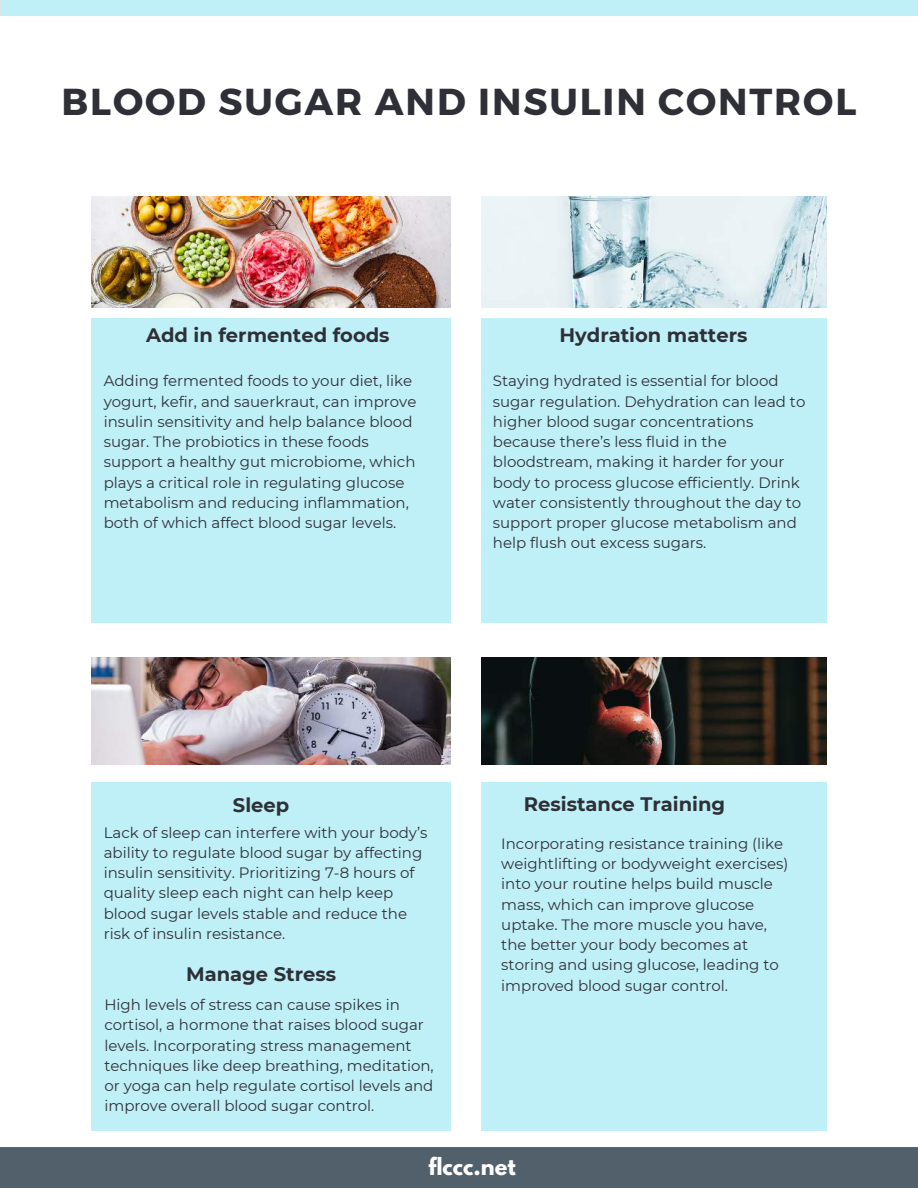
<style>
.page{position:relative;width:918px;height:1188px;background:#fff}
.page>*{position:absolute;margin:0;border:0;box-sizing:border-box;transform-origin:0 0}
.t1{font:700 37.5px "Montserrat";letter-spacing:.05em;color:#2f3037}
.t2{font:700 21px "League Spartan";color:#fff}
.t3{font:700 19.5px "Montserrat";color:#2f3037}
.t4{font:15px/20.2px "Montserrat";color:#2f3037}
</style>
<div class="page">
<div style="left:0;top:1148px;width:918px;height:40px;background:#51606b"></div>
<img style="left:92px;top:196px;width:359px;height:112px">
<img style="left:482px;top:196px;width:344px;height:112px">
<img style="left:92px;top:657px;width:359px;height:107px">
<img style="left:482px;top:657px;width:344px;height:107px">
<h1 class="t1" style="left:62px;top:79px;width:796px">BLOOD SUGAR AND INSULIN CONTROL</h1>
<h3 class="t3" style="left:146px;top:322px;width:245px">Add in fermented foods</h3>
<p class="t4" style="left:104px;top:370px;width:314px">Adding fermented foods to your diet, like yogurt, kefir, and sauerkraut, can improve insulin sensitivity and help balance blood sugar. The probiotics in these foods support a healthy gut microbiome, which plays a critical role in regulating glucose metabolism and reducing inflammation, both of which affect blood sugar levels.</p>
<h3 class="t3" style="left:560px;top:322px;width:189px">Hydration matters</h3>
<p class="t4" style="left:493px;top:370px;width:314px">Staying hydrated is essential for blood sugar regulation. Dehydration can lead to higher blood sugar concentrations because there’s less fluid in the bloodstream, making it harder for your body to process glucose efficiently. Drink water consistently throughout the day to support proper glucose metabolism and help flush out excess sugars.</p>
<h3 class="t3" style="left:233px;top:791px;width:58px">Sleep</h3>
<h3 class="t3" style="left:524px;top:790px;width:203px">Resistance Training</h3>
<p class="t4" style="left:104px;top:822px;width:325px">Lack of sleep can interfere with your body’s ability to regulate blood sugar by affecting insulin sensitivity. Prioritizing 7-8 hours of quality sleep each night can help keep blood sugar levels stable and reduce the risk of insulin resistance.</p>
<p class="t4" style="left:501px;top:833px;width:289px">Incorporating resistance training (like weightlifting or bodyweight exercises) into your routine helps build muscle mass, which can improve glucose uptake. The more muscle you have, the better your body becomes at storing and using glucose, leading to improved blood sugar control.</p>
<h3 class="t3" style="left:186px;top:960px;width:151px">Manage Stress</h3>
<p class="t4" style="left:104px;top:994px;width:331px">High levels of stress can cause spikes in cortisol, a hormone that raises blood sugar levels. Incorporating stress management techniques like deep breathing, meditation, or yoga can help regulate cortisol levels and improve overall blood sugar control.</p>
<h2 class="t2" style="left:428px;top:1150px;width:89px">flccc.net</h2>
</div>
